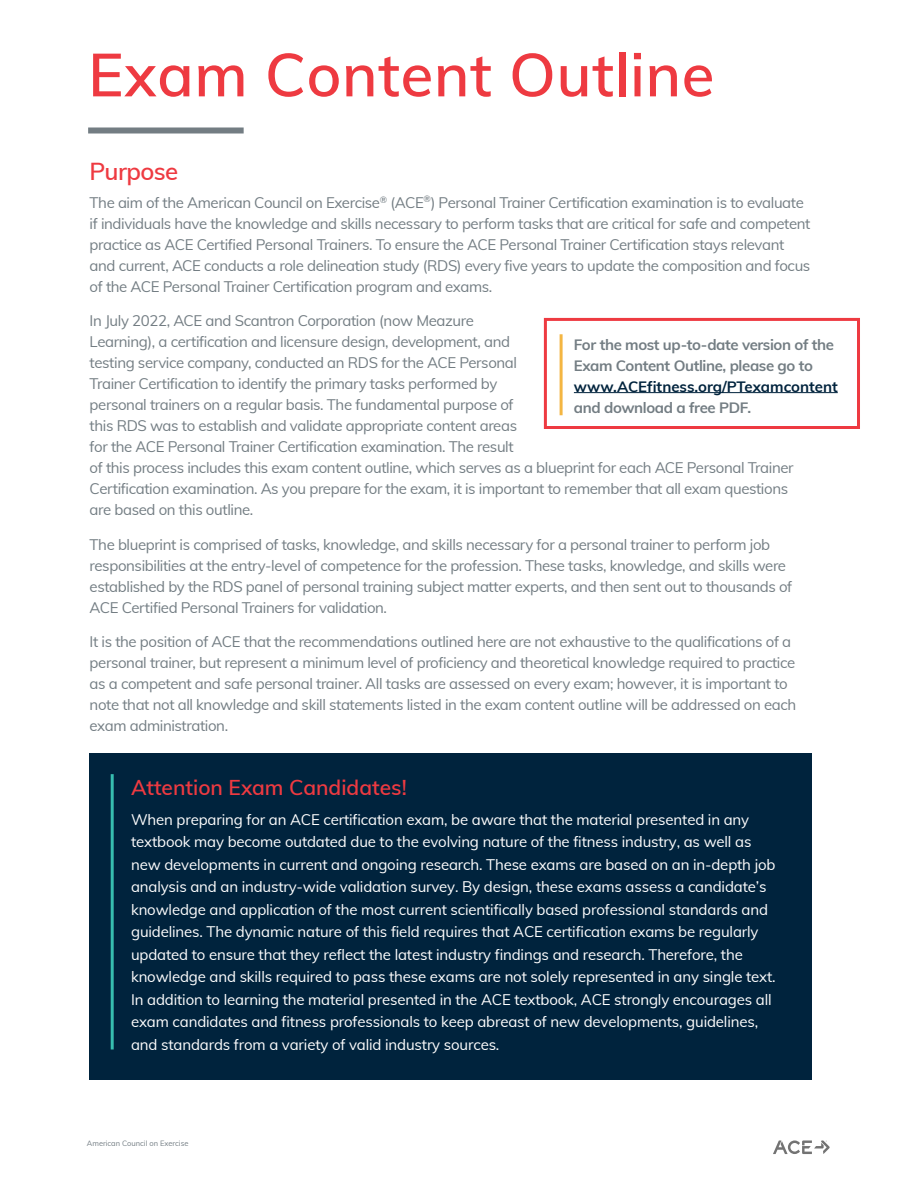
<style>
.page{position:relative;width:918px;height:1188px;background:#fff}
.page>*{position:absolute;margin:0;border:0;box-sizing:border-box;transform-origin:0 0}
.FrontMatter_titles{font:600 60px "Muli";letter-spacing:.01em;color:#ee3a41}
._1H_head{font:600 24px "Muli";letter-spacing:-.025em;color:#ee3a41}
._2H_subhead{font:600 21px "Muli";color:#ee3a41}
.t1{font:15px/21px "Muli";letter-spacing:-.025em;color:#737d83}
.table_copy{font:15px/22.5px "Muli";letter-spacing:-.01em;color:#fff}
.t2{font:700 15px/21px "Muli";letter-spacing:-.025em;color:#737d83}
.t3{font:7.5px "Muli";color:#737d83}
.s1{color:#00233d}
</style>
<div class="page">
<svg style="left:773px;top:1140px;width:57px;height:14px"></svg>
<div style="left:89px;top:754px;width:723px;height:326px;background:#00233d"></div>
<hr style="left:111px;top:774px;width:3px;height:276px;background:#37beb0">
<hr style="left:574px;top:392px;width:264px;height:1px;background:#00233d">
<div style="left:544px;top:318px;width:316px;height:111px;border:3px solid #ee3a41"></div>
<hr style="left:560px;top:334px;width:3px;height:81px;background:#f4b642">
<div style="left:88px;top:128px;width:156px;height:6px;background:#737d83"></div>
<p class="FrontMatter_titles" style="left:88px;top:31px;width:628px">Exam Content Outline</p>
<p class="_1H_head" style="left:90px;top:154px;width:90px">Purpose</p>
<p class="t1" style="left:90px;top:191px;width:722px">The aim of the American Council on Exercise<sup>®</sup> (ACE<sup>®</sup>) Personal Trainer Certification examination is to evaluate if individuals have the knowledge and skills necessary to perform tasks that are critical for safe and competent practice as ACE Certified Personal Trainers. To ensure the ACE Personal Trainer Certification stays relevant and current, ACE conducts a role delineation study (RDS) every five years to update the composition and focus of the ACE Personal Trainer Certification program and exams.</p>
<p class="t1" style="left:90px;top:310px;width:705px">In July 2022, ACE and Scantron Corporation (now Meazure<br>Learning), a certification and licensure design, development, and<br>testing service company, conducted an RDS for the ACE Personal<br>Trainer Certification to identify the primary tasks performed by<br>personal trainers on a regular basis. The fundamental purpose of<br>this RDS was to establish and validate appropriate content areas<br>for the ACE Personal Trainer Certification examination. The result<br>of this process includes this exam content outline, which serves as a blueprint for each ACE Personal Trainer Certification examination. As you prepare for the exam, it is important to remember that all exam questions are based on this outline.</p>
<p class="t1" style="left:90px;top:533px;width:704px">The blueprint is comprised of tasks, knowledge, and skills necessary for a personal trainer to perform job responsibilities at the entry-level of competence for the profession. These tasks, knowledge, and skills were established by the RDS panel of personal training subject matter experts, and then sent out to thousands of ACE Certified Personal Trainers for validation.</p>
<p class="t1" style="left:90px;top:631px;width:708px">It is the position of ACE that the recommendations outlined here are not exhaustive to the qualifications of a personal trainer, but represent a minimum level of proficiency and theoretical knowledge required to practice as a competent and safe personal trainer. All tasks are assessed on every exam; however, it is important to note that not all knowledge and skill statements listed in the exam content outline will be addressed on each exam administration.</p>
<p class="t2" style="left:574px;top:333px;width:265px">For the most up-to-date version of the Exam Content Outline, please go to <span class="s1">www.ACEfitness.org/PTexamcontent </span>and download a free PDF.</p>
<p class="_2H_subhead" style="left:131px;top:772px;width:277px">Attention Exam Candidates!</p>
<p class="table_copy" style="left:131px;top:807px;width:646px">When preparing for an ACE certification exam, be aware that the material presented in any textbook may become outdated due to the evolving nature of the fitness industry, as well as new developments in current and ongoing research. These exams are based on an in-depth job analysis and an industry-wide validation survey. By design, these exams assess a candidate’s knowledge and application of the most current scientifically based professional standards and guidelines. The dynamic nature of this field requires that ACE certification exams be regularly updated to ensure that they reflect the latest industry findings and research. Therefore, the knowledge and skills required to pass these exams are not solely represented in any single text.<br>In addition to learning the material presented in the ACE textbook, ACE strongly encourages all exam candidates and fitness professionals to keep abreast of new developments, guidelines, and standards from a variety of valid industry sources.</p>
<p class="t3" style="left:87px;top:1138px;width:103px">American Council on Exercise</p>
</div>
